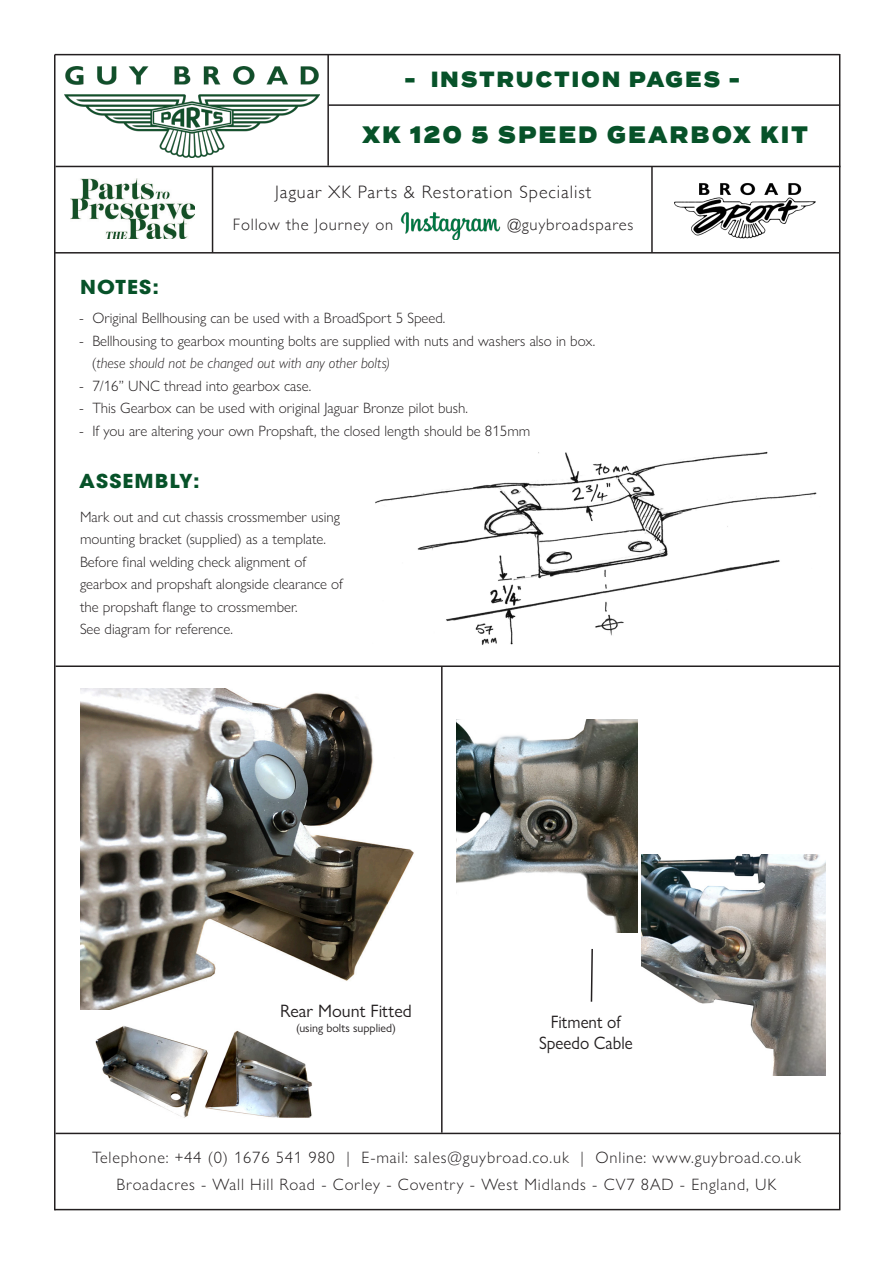
<style>
.page{position:relative;width:893px;height:1263px;background:#fff}
.page>*{position:absolute;margin:0;border:0;box-sizing:border-box;transform-origin:0 0}
.t1{font:900 23.85px "Termina";letter-spacing:.13em;color:#075229;scale:.82 1}
.t2{font:900 21.9px "Termina";letter-spacing:.13em;color:#075229;scale:.82 1}
.t3{font:700 19.05px "ITC Avant Garde Pro";letter-spacing:.05em;color:#075229;scale:1.1 1}
.t4{font:300 18px "Gill Sans";letter-spacing:.05em;color:#231f20}
.t5{font:18px "Gill Sans Nova";color:#231f20;scale:.94 1}
.t6{font:18px "Gill Sans Nova";color:#231f20}
.t7{font:300 16.5px "Gill Sans Nova";letter-spacing:.05em;color:#231f20}
.t8{font:300 16.5px "Gill Sans";letter-spacing:.05em;color:#231f20}
.t9{font:300 15px/22.5px "Gill Sans Nova";color:#231f20}
.t10{font:italic 300 15px "Gill Sans Nova";color:#231f20}
.t11{font:12px "Gill Sans Nova";color:#231f20}
.s1{font-style:normal}
</style>
<div class="page">
<img style="left:81px;top:688px;width:333px;height:321px">
<img style="left:95px;top:1026px;width:217px;height:92px">
<hr style="left:55px;top:54px;width:785px;height:1px;background:#231f20">
<hr style="left:839px;top:54px;width:1px;height:1156px;background:#231f20">
<hr style="left:55px;top:1209px;width:784px;height:1px;background:#231f20">
<hr style="left:54px;top:55px;width:2px;height:1155px;background:#231f20">
<hr style="left:56px;top:166px;width:784px;height:1px;background:#231f20">
<hr style="left:56px;top:1133px;width:784px;height:1px;background:#231f20">
<hr style="left:327px;top:55px;width:2px;height:111px;background:#231f20">
<hr style="left:328px;top:104px;width:512px;height:2px;background:#231f20">
<hr style="left:55px;top:252px;width:784px;height:2px;background:#231f20">
<img style="left:65px;top:66px;width:255px;height:92px">
<hr style="left:212px;top:167px;width:1px;height:86px;background:#231f20">
<img style="left:71px;top:178px;width:124px;height:60px">
<img style="left:674px;top:183px;width:142px;height:56px">
<hr style="left:651px;top:167px;width:2px;height:86px;background:#231f20">
<img style="left:400px;top:212px;width:101px;height:28px">
<img style="left:375px;top:451px;width:442px;height:194px">
<hr style="left:55px;top:665px;width:785px;height:2px;background:#231f20">
<hr style="left:441px;top:666px;width:2px;height:467px;background:#231f20">
<img style="left:457px;top:720px;width:181px;height:212px">
<img style="left:641px;top:854px;width:185px;height:221px">
<svg style="left:590px;top:949px;width:3px;height:53px"></svg>
<p class="t2" style="left:404px;top:62px;width:411px">- INSTRUCTION PAGES -</p>
<p class="t1" style="left:362px;top:117px;width:545px">XK 120 5 SPEED GEARBOX KIT</p>
<p class="t3" style="left:80px;top:274px;width:73px">NOTES:</p>
<p class="t4" style="left:275px;top:178px;width:317px">Jaguar XK Parts &amp; Restoration Specialist</p>
<p class="t8" style="left:233px;top:211px;width:162px">Follow the Journey on</p>
<p class="t8" style="left:508px;top:211px;width:127px">@guybroadspares</p>
<p class="t9" style="left:79px;top:307px;width:368px">- Original Bellhousing can be used with a BroadSport 5 Speed.</p>
<p class="t9" style="left:79px;top:329px;width:518px">- Bellhousing to gearbox mounting bolts are supplied with nuts and washers also in box.</p>
<p class="t10" style="left:92px;top:354px;width:300px"><span class="s1">(</span>these should not be changed out with any other bolts)</p>
<p class="t9" style="left:79px;top:374px;width:233px">- 7/16” UNC thread into gearbox case.</p>
<p class="t9" style="left:79px;top:397px;width:390px">- This Gearbox can be used with original Jaguar Bronze pilot bush.</p>
<p class="t9" style="left:79px;top:419px;width:453px">- If you are altering your own Propshaft, the closed length should be 815mm</p>
<p class="t3" style="left:79px;top:468px;width:111px">ASSEMBLY:</p>
<p class="t9" style="left:80px;top:505px;width:265px">Mark out and cut chassis crossmember using mounting bracket (supplied) as a template.<br>Before final welding check alignment of gearbox and propshaft alongside clearance of the propshaft flange to crossmember.</p>
<p class="t9" style="left:80px;top:618px;width:154px">See diagram for reference.</p>
<p class="t6" style="left:280px;top:1000px;width:133px">Rear Mount Fitted</p>
<p class="t11" style="left:296px;top:1020px;width:101px">(using bolts supplied)</p>
<p class="t5" style="left:551px;top:1010px;width:76px">Fitment of</p>
<p class="t5" style="left:539px;top:1032px;width:101px">Speedo Cable</p>
<p class="t7" style="left:92px;top:1147px;width:710px">Telephone: +44 (0) 1676 541 980 | E-mail: sales@guybroad.co.uk | Online: www.guybroad.co.uk</p>
<p class="t7" style="left:117px;top:1174px;width:661px">Broadacres - Wall Hill Road - Corley - Coventry - West Midlands - CV7 8AD - England, UK</p>
</div>
